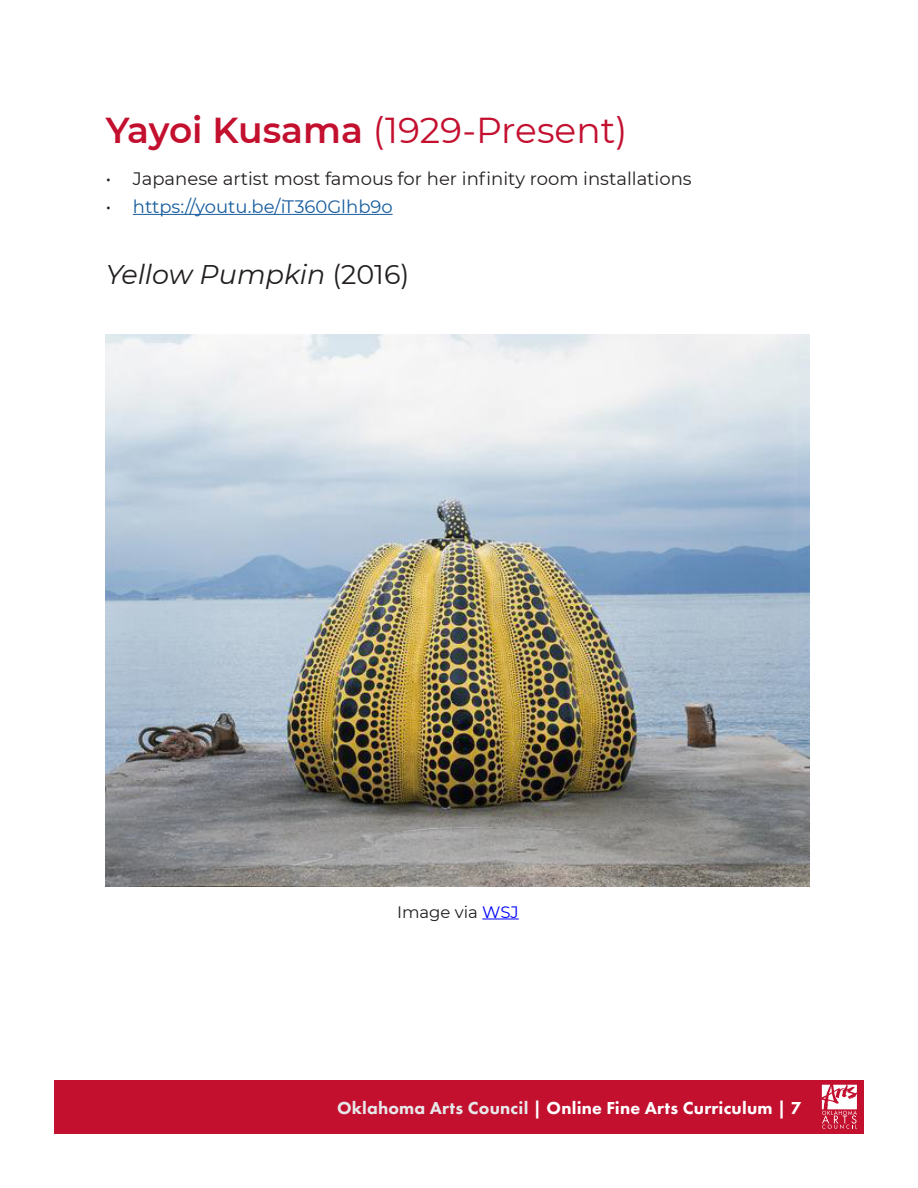
<style>
.page{position:relative;width:918px;height:1188px;background:#fff}
.page>*{position:absolute;margin:0;border:0;box-sizing:border-box;transform-origin:0 0}
.Heading_1{font:36px "Montserrat";color:#c3102f}
.t1{font:italic 27px "Montserrat";color:#231f20}
.t2{font:18px "Montserrat";color:#231f20}
.t3{font:800 18px "Futura PT";letter-spacing:.01em;color:#fff}
.t4{font:18px "Montserrat";color:#175d9e}
.Body_Text{font:16.5px "Montserrat";color:#231f20}
.s1{font-weight:600}
.s2{color:#231f20}
.s3{font-style:normal}
.s4{color:#00f}
.s5{color:#e6e7e9}
</style>
<div class="page">
<div style="left:54px;top:1080px;width:810px;height:54px;background:#c3102f"></div>
<svg style="left:822px;top:1085px;width:35px;height:44px"></svg>
<hr style="left:133px;top:214px;width:260px;height:1px;background:#175d9e">
<hr style="left:482px;top:919px;width:37px;height:1px;background:#00f">
<img style="left:105px;top:335px;width:705px;height:552px">
<p class="Heading_1" style="left:106px;top:105px;width:523px"><span class="s1">Yayoi Kusama</span> (1929-Present)</p>
<p class="t2" style="left:106px;top:166px;width:587px">• Japanese artist most famous for her infinity room installations</p>
<p class="t4" style="left:106px;top:194px;width:288px"><span class="s2">•</span> https://youtu.be/iT360Glhb9o</p>
<p class="t1" style="left:106px;top:256px;width:305px">Yellow Pumpkin <span class="s3">(2016)</span></p>
<p class="Body_Text" style="left:397px;top:901px;width:123px">Image via <span class="s4">WSJ</span></p>
<p class="t3" style="left:337px;top:1097px;width:466px"><span class="s5">Oklahoma Arts Council</span> | Online Fine Arts Curriculum | 7</p>
</div>
